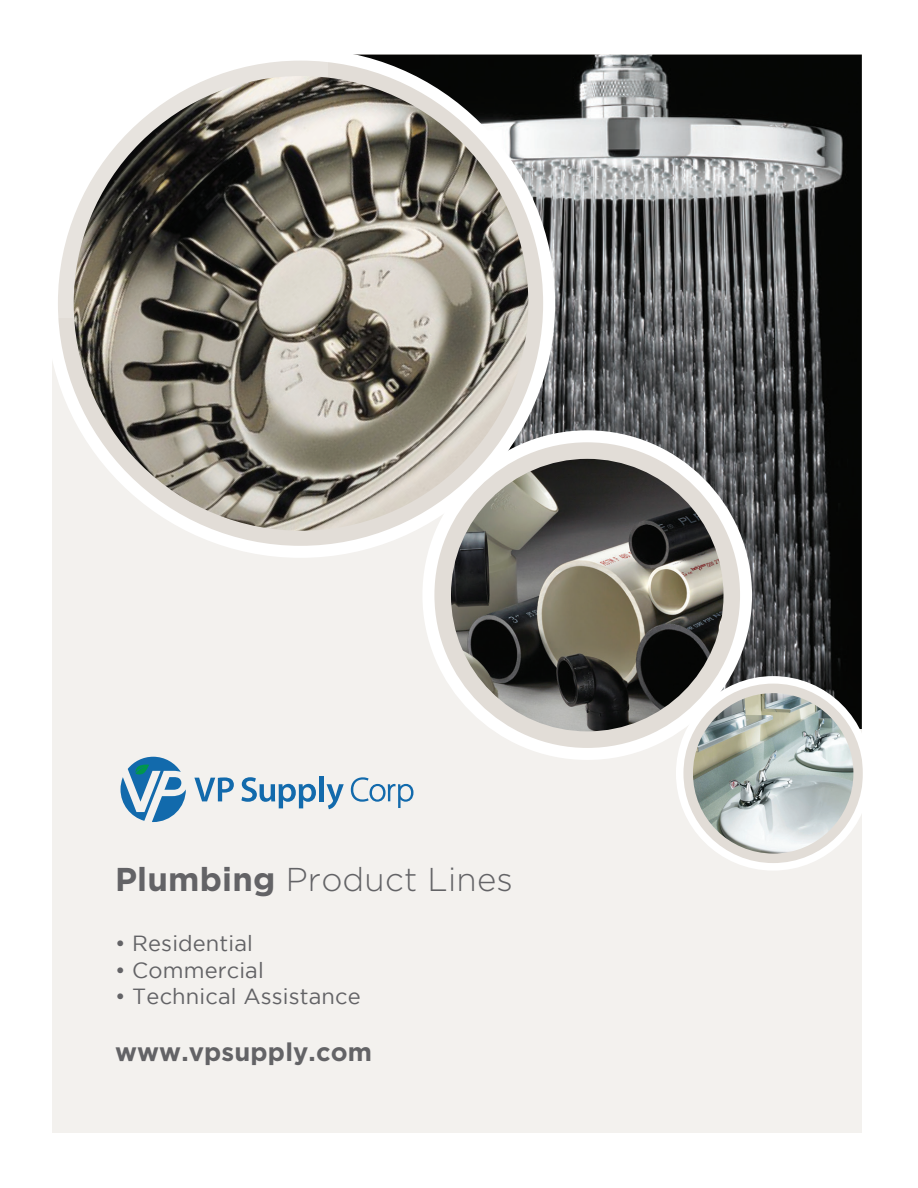
<style>
.page{position:relative;width:918px;height:1188px;background:#fff}
.page>*{position:absolute;margin:0;border:0;box-sizing:border-box;transform-origin:0 0}
.t1{font:300 33px "Gotham";letter-spacing:.005em;color:#636366}
.t2{font:700 25.5px "Gotham";letter-spacing:.005em;color:#636366}
.t3{font:21.9px "Gotham";letter-spacing:.005em;color:#636366}
.s1{font-weight:700}
</style>
<div class="page">
<div style="left:52px;top:55px;width:810px;height:1078px;background:#f3f1ee"></div>
<img style="left:358px;top:55px;width:504px;height:674px">
<svg style="left:430px;top:436px;width:318px;height:318px;background:#e7e3df"></svg>
<div style="left:422px;top:430px;width:330px;height:330px;border:12px solid #fff;border-radius:50%"></div>
<svg style="left:679px;top:682px;width:187px;height:187px;background:#e8e4df"></svg>
<div style="left:676px;top:676px;width:194px;height:195px;border:8px solid #fff;border-radius:50%"></div>
<div style="left:20px;top:23px;width:308px;height:295px;background:#fff"></div>
<img style="left:451px;top:459px;width:273px;height:272px;border-radius:136px">
<img style="left:52px;top:76px;width:499px;height:477px">
<img style="left:693px;top:693px;width:160px;height:161px;border-radius:80px">
<svg style="left:194px;top:777px;width:40px;height:24px"></svg>
<svg style="left:241px;top:777px;width:75px;height:31px"></svg>
<hr style="left:319px;top:776px;width:4px;height:25px;background:#126aac">
<svg style="left:327px;top:784px;width:17px;height:25px"></svg>
<svg style="left:351px;top:777px;width:62px;height:31px"></svg>
<svg style="left:121px;top:757px;width:65px;height:65px"></svg>
<h1 class="t1" style="left:115px;top:858px;width:399px"><span class="s1">Plumbing</span> Product Lines</h1>
<p class="t3" style="left:115px;top:932px;width:139px">• Residential</p>
<p class="t3" style="left:115px;top:958px;width:150px">• Commercial</p>
<p class="t3" style="left:115px;top:984px;width:247px">• Technical Assistance</p>
<p class="t2" style="left:115px;top:1035px;width:259px">www.vpsupply.com</p>
</div>
